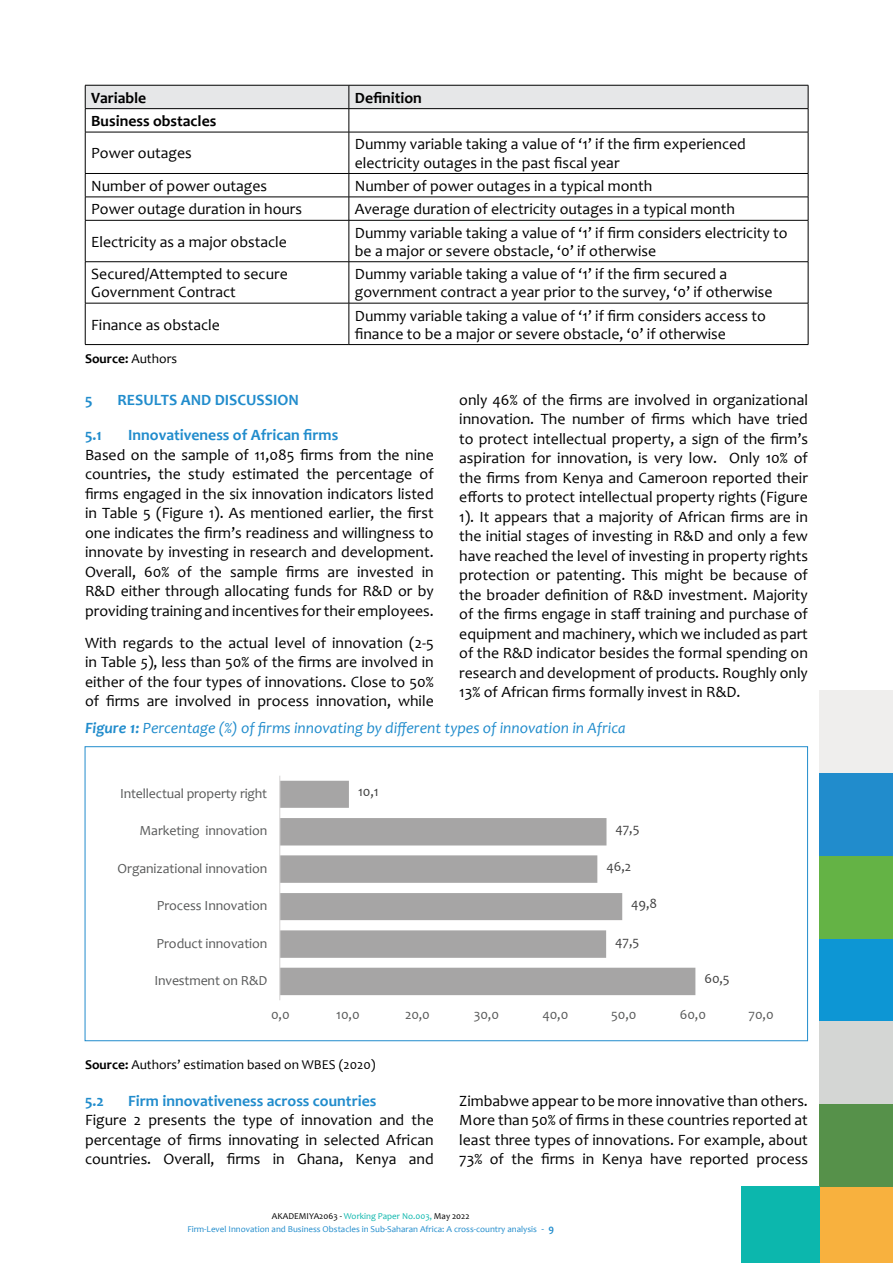
<style>
.page{position:relative;width:893px;height:1263px;background:#fff}
.page>*{position:absolute;margin:0;border:0;box-sizing:border-box;transform-origin:0 0}
.t1{font:15.75px/19.5px "Candara";color:#000}
.t2{font:700 15.75px "Candara";color:#218ccc}
.t3{font:italic 15.75px "Candara";color:#218ccc}
.t4{font:700 15.75px "Candara";color:#000}
.t5{font:13.95px "Candara";letter-spacing:-.005em;color:#595a5a}
.t6{font:13.95px "Candara";letter-spacing:-.005em;color:#414141}
.t7{font:13.5px "Candara";color:#000}
.t8{font:700 13.5px "Candara";color:#000}
.t9{font:9px/12.6px "Candara";color:#218ccc;text-align:center}
.s1{font-weight:400}
.s2{font-style:italic}
.s3{font-weight:700}
.s4{color:#000}
.s5{color:#0cb7ad}
.s6{font-size:10.5px}
.s7{font-weight:700;font-size:10.5px}
</style>
<div class="page">
<div style="left:820px;top:1021px;width:73px;height:83px;background:#d4d6d4"></div>
<div style="left:820px;top:938px;width:73px;height:83px;background:#0d96d4"></div>
<div style="left:820px;top:690px;width:73px;height:83px;background:#efeeed"></div>
<div style="left:820px;top:1186px;width:73px;height:77px;background:#f8b13e"></div>
<div style="left:820px;top:1104px;width:73px;height:82px;background:#56914a"></div>
<div style="left:820px;top:856px;width:73px;height:82px;background:#64b345"></div>
<div style="left:820px;top:773px;width:73px;height:83px;background:#218ccc"></div>
<div style="left:760px;top:1186px;width:60px;height:77px;background:#0cb7ad"></div>
<div style="left:742px;top:1186px;width:19px;height:77px;background:#0cb7ad"></div>
<svg style="left:85px;top:85px;width:724px;height:47px"></svg>
<hr style="left:85px;top:132px;width:264px;height:1px;background:#000">
<hr style="left:85px;top:132px;width:1px;height:41px;background:#000">
<hr style="left:349px;top:132px;width:459px;height:1px;background:#000">
<hr style="left:349px;top:132px;width:1px;height:41px;background:#000">
<hr style="left:808px;top:132px;width:1px;height:41px;background:#000">
<hr style="left:85px;top:173px;width:264px;height:1px;background:#000">
<hr style="left:349px;top:173px;width:459px;height:1px;background:#000">
<hr style="left:85px;top:197px;width:264px;height:1px;background:#000">
<svg style="left:85px;top:174px;width:1px;height:46px"></svg>
<hr style="left:349px;top:197px;width:459px;height:1px;background:#000">
<svg style="left:349px;top:174px;width:1px;height:46px"></svg>
<svg style="left:808px;top:174px;width:1px;height:46px"></svg>
<hr style="left:85px;top:220px;width:264px;height:1px;background:#000">
<hr style="left:85px;top:220px;width:1px;height:42px;background:#000">
<hr style="left:349px;top:220px;width:459px;height:1px;background:#000">
<hr style="left:349px;top:220px;width:1px;height:42px;background:#000">
<hr style="left:808px;top:220px;width:1px;height:42px;background:#000">
<hr style="left:85px;top:261px;width:264px;height:1px;background:#000">
<hr style="left:85px;top:262px;width:1px;height:41px;background:#000">
<hr style="left:349px;top:261px;width:459px;height:1px;background:#000">
<hr style="left:349px;top:262px;width:1px;height:41px;background:#000">
<hr style="left:808px;top:262px;width:1px;height:41px;background:#000">
<hr style="left:85px;top:303px;width:264px;height:1px;background:#000">
<hr style="left:85px;top:303px;width:1px;height:41px;background:#000">
<hr style="left:349px;top:303px;width:459px;height:1px;background:#000">
<hr style="left:349px;top:303px;width:1px;height:41px;background:#000">
<hr style="left:808px;top:303px;width:1px;height:41px;background:#000">
<hr style="left:85px;top:344px;width:264px;height:1px;background:#000">
<hr style="left:349px;top:344px;width:459px;height:1px;background:#000">
<svg style="left:280px;top:781px;width:415px;height:214px;fill:#a6a5a5"></svg>
<hr style="left:279px;top:776px;width:1px;height:224px;background:#dad9d9">
<p class="t4" style="left:91px;top:88px;width:57px">Variable</p>
<p class="t4" style="left:355px;top:88px;width:69px">Definition</p>
<p class="t4" style="left:91px;top:111px;width:127px">Business obstacles</p>
<p class="t1" style="left:91px;top:143px;width:102px">Power outages</p>
<p class="t1" style="left:355px;top:135px;width:393px;line-height:18px">Dummy variable taking a value of ‘1’ if the firm experienced electricity outages in the past fiscal year</p>
<p class="t1" style="left:91px;top:176px;width:177px">Number of power outages</p>
<p class="t1" style="left:355px;top:176px;width:299px">Number of power outages in a typical month</p>
<p class="t1" style="left:91px;top:199px;width:212px">Power outage duration in hours</p>
<p class="t1" style="left:355px;top:199px;width:382px">Average duration of electricity outages in a typical month</p>
<p class="t1" style="left:91px;top:232px;width:197px">Electricity as a major obstacle</p>
<p class="t1" style="left:355px;top:223px;width:434px;line-height:18px">Dummy variable taking a value of ‘1’ if firm considers electricity to be a major or severe obstacle, ‘0’ if otherwise</p>
<p class="t1" style="left:91px;top:265px;width:198px;line-height:18px">Secured/Attempted to secure<br>Government Contract</p>
<p class="t1" style="left:355px;top:265px;width:419px;line-height:18px">Dummy variable taking a value of ‘1’ if the firm secured a government contract a year prior to the survey, ‘0’ if otherwise</p>
<p class="t1" style="left:91px;top:315px;width:130px">Finance as obstacle</p>
<p class="t1" style="left:355px;top:306px;width:412px;line-height:18px">Dummy variable taking a value of ‘1’ if firm considers access to finance to be a major or severe obstacle, ‘0’ if otherwise</p>
<p class="t8" style="left:85px;top:350px;width:94px">Source: <span class="s1">Authors</span></p>
<p class="t2" style="left:85px;top:389px;width:9px">5</p>
<p class="t2" style="left:117px;top:389px;width:183px">RESULTS AND DISCUSSION</p>
<p class="t2" style="left:85px;top:425px;width:18px">5.1</p>
<p class="t2" style="left:128px;top:425px;width:212px">Innovativeness of African firms</p>
<p class="t1" style="left:85px;top:444px;width:350px;text-align:justify">Based on the sample of 11,085 firms from the nine countries, the study estimated the percentage of firms engaged in the six innovation indicators listed in Table 5 (Figure 1). As mentioned earlier, the first one indicates the firm’s readiness and willingness to innovate by investing in research and development.<br>Overall, 60% of the sample firms are invested in R&amp;D either through allocating funds for R&amp;D or by providing training and incentives for their employees.</p>
<p class="t1" style="left:85px;top:633px;width:350px;text-align:justify">With regards to the actual level of innovation (2-5 in Table <span class="s2">5</span>), less than 50% of the firms are involved in either of the four types of innovations. Close to 50% of firms are involved in process innovation, while</p>
<p class="t1" style="left:459px;top:389px;width:350px;text-align:justify">only 46% of the firms are involved in organizational innovation. The number of firms which have tried to protect intellectual property, a sign of the firm’s aspiration for innovation, is very low. Only 10% of the firms from Kenya and Cameroon reported their efforts to protect intellectual property rights (Figure 1). It appears that a majority of African firms are in the initial stages of investing in R&amp;D and only a few have reached the level of investing in property rights protection or patenting. This might be because of the broader definition of R&amp;D investment. Majority of the firms engage in staff training and purchase of equipment and machinery, which we included as part of the R&amp;D indicator besides the formal spending on research and development of products. Roughly only 13% of African firms formally invest in R&amp;D.</p>
<p class="t3" style="left:85px;top:718px;width:542px"><span class="s3">Figure 1:</span> Percentage (%) of firms innovating by different types of innovation in Africa</p>
<p class="t5" style="left:120px;top:785px;width:149px">Intellectual property right</p>
<p class="t5" style="left:140px;top:822px;width:129px">Marketing innovation</p>
<p class="t5" style="left:118px;top:859px;width:151px">Organizational innovation</p>
<p class="t5" style="left:157px;top:897px;width:112px">Process Innovation</p>
<p class="t5" style="left:157px;top:934px;width:112px">Product innovation</p>
<p class="t5" style="left:155px;top:972px;width:114px">Investment on R&amp;D</p>
<p class="t6" style="left:358px;top:783px;width:22px">10,1</p>
<p class="t6" style="left:615px;top:820px;width:26px">47,5</p>
<p class="t6" style="left:607px;top:858px;width:26px">46,2</p>
<p class="t6" style="left:631px;top:895px;width:27px">49,8</p>
<p class="t6" style="left:615px;top:932px;width:26px">47,5</p>
<p class="t6" style="left:704px;top:970px;width:27px">60,5</p>
<p class="t5" style="left:271px;top:1006px;width:20px">0,0</p>
<p class="t5" style="left:336px;top:1006px;width:25px">10,0</p>
<p class="t5" style="left:405px;top:1006px;width:26px">20,0</p>
<p class="t5" style="left:474px;top:1006px;width:27px">30,0</p>
<p class="t5" style="left:542px;top:1006px;width:27px">40,0</p>
<p class="t5" style="left:611px;top:1006px;width:27px">50,0</p>
<p class="t5" style="left:680px;top:1006px;width:28px">60,0</p>
<p class="t5" style="left:748px;top:1006px;width:27px">70,0</p>
<p class="t7" style="left:85px;top:1056px;width:292px"><span class="s3">Source:</span> Authors’ estimation based on WBES (2020)</p>
<p class="t2" style="left:85px;top:1090px;width:20px">5.2</p>
<p class="t2" style="left:128px;top:1090px;width:250px">Firm innovativeness across countries</p>
<p class="t1" style="left:85px;top:1110px;width:350px;text-align:justify">Figure 2 presents the type of innovation and the percentage of firms innovating in selected African countries. Overall, firms in Ghana, Kenya and</p>
<p class="t1" style="left:459px;top:1090px;width:350px;text-align:justify">Zimbabwe appear to be more innovative than others.<br>More than 50% of firms in these countries reported at least three types of innovations. For example, about 73% of the firms in Kenya have reported process</p>
<p class="t9" style="left:187px;top:1210px;width:368px"><span class="s4">AKADEMIYA2063 -</span> <span class="s5">Working Paper No.003,</span> <span class="s4">May 2022<br></span>Firm-Level Innovation and Business Obstacles in Sub-Saharan Africa: A cross-country analysis <span class="s6">-</span> <span class="s7">9</span></p>
</div>
